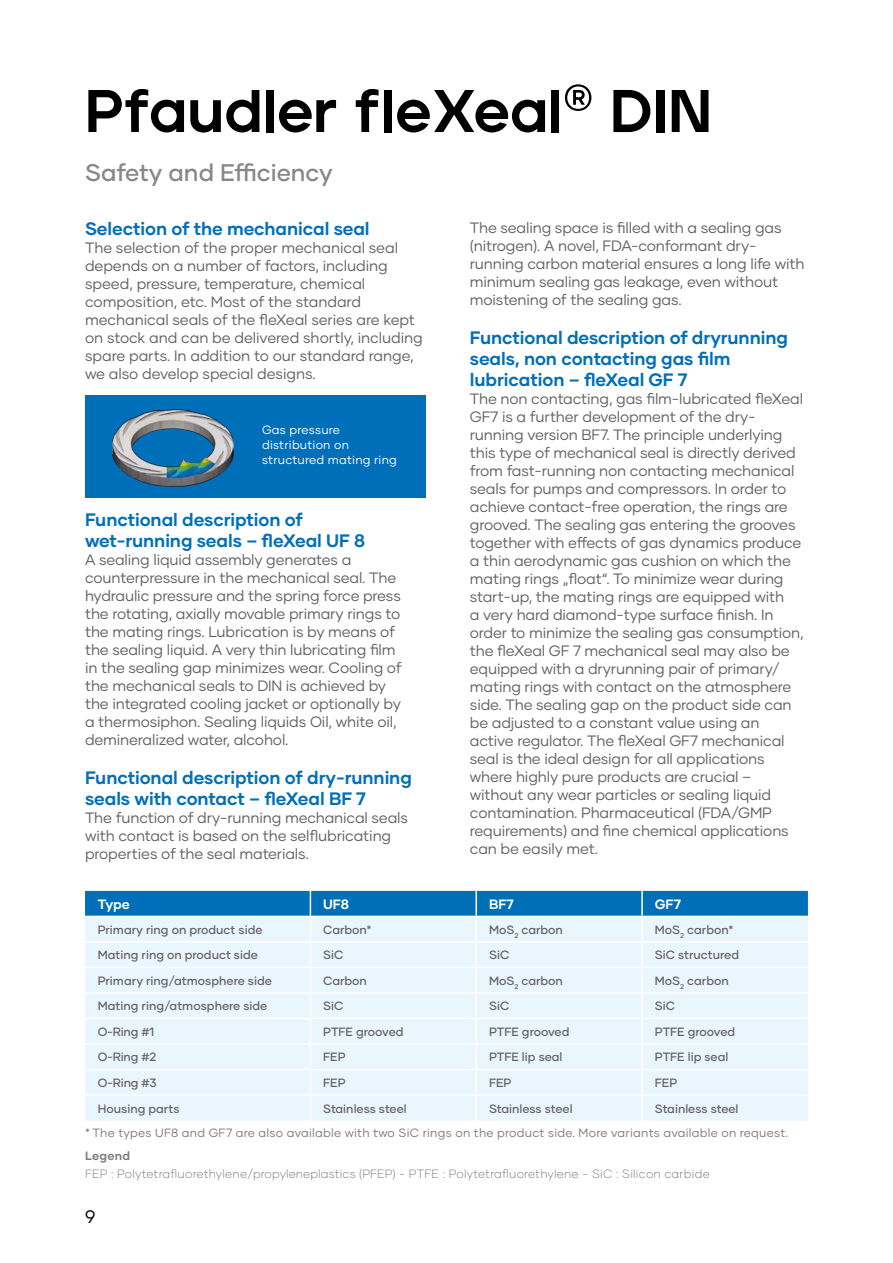
<style>
.page{position:relative;width:893px;height:1263px;background:#fff}
.page>*{position:absolute;margin:0;border:0;box-sizing:border-box;transform-origin:0 0}
.Heading_02{font:60px "Jeko Variable";color:#000}
.Sub_Headline1{font:500 24px "Gilmer";color:#878787}
.t1{font:700 18px/21px "Gilmer";letter-spacing:-.005em;color:#006fb9}
.t2{font:18px "Gilmer";color:#000}
.Fließtext{font:15px/18px "Gilmer";letter-spacing:-.01em;color:#646363}
.Tabelle_8pt_weiß{font:700 13.5px "Gilmer";color:#fff}
.Tabelle_8pt_weiß-2{font:500 12px "Gilmer";color:#646363}
.t3{font:12px "Gilmer";letter-spacing:.02em;color:#7d7d82}
.t4{font:300 12px "Gilmer";letter-spacing:.02em;color:#7d7d82}
.t5{font:12px "Gilmer";letter-spacing:.02em;color:#fff}
.t6{font:700 12px "Gilmer";letter-spacing:.02em;color:#7d7d82}
</style>
<div class="page">
<svg style="left:85px;top:891px;width:723px;height:229px;background:#d1e7f6"></svg>
<hr style="left:476px;top:1094px;width:166px;height:2px;background:#fff">
<hr style="left:475px;top:1096px;width:2px;height:24px;background:#fff">
<hr style="left:642px;top:1094px;width:166px;height:2px;background:#fff">
<hr style="left:641px;top:1096px;width:2px;height:24px;background:#fff">
<div style="left:85px;top:396px;width:340px;height:102px;background:#006fb9"></div>
<img style="left:112px;top:409px;width:122px;height:77px">
<p class="Heading_02" style="left:85px;top:74px;width:629px">Pfaudler fleXeal® DIN</p>
<p class="Sub_Headline1" style="left:85px;top:157px;width:249px">Safety and Efficiency</p>
<p class="t1" style="left:85px;top:218px;width:286px">Selection of the mechanical seal</p>
<p class="Fließtext" style="left:85px;top:239px;width:339px">The selection of the proper mechanical seal depends on a number of factors, including speed, pressure, temperature, chemical composition, etc. Most of the standard mechanical seals of the fleXeal series are kept on stock and can be delivered shortly, including spare parts. In addition to our standard range, we also develop special designs.</p>
<p class="Fließtext" style="left:470px;top:219px;width:336px">The sealing space is filled with a sealing gas (nitrogen). A novel, FDA-conformant dry&shy;running carbon material ensures a long life with minimum sealing gas leakage, even without moistening of the sealing gas.</p>
<p class="t1" style="left:470px;top:327px;width:320px">Functional description of dryrunning</p>
<p class="t1" style="left:470px;top:348px;width:262px">seals, non contacting gas film lubrication – fleXeal GF 7</p>
<p class="Fließtext" style="left:470px;top:390px;width:335px">The non contacting, gas film-lubricated fleXeal GF7 is a further development of the dry&shy;running version BF7. The principle underlying this type of mechanical seal is directly derived from fast-running non contacting mechanical seals for pumps and compressors. In order to achieve contact-free operation, the rings are grooved. The sealing gas entering the grooves together with effects of gas dynamics produce a thin aerodynamic gas cushion on which the mating rings „float“. To minimize wear during start-up, the mating rings are equipped with<br>a very hard diamond-type surface finish. In order to minimize the sealing gas consumption, the fleXeal GF 7 mechanical seal may also be equipped with a dryrunning pair of primary/ mating rings with contact on the atmosphere side. The sealing gap on the product side can be adjusted to a constant value using an</p>
<p class="Fließtext" style="left:470px;top:732px;width:321px">active regulator. The fleXeal GF7 mechanical seal is the ideal design for all applications where highly pure products are crucial – without any wear particles or sealing liquid contamination. Pharmaceutical (FDA/GMP requirements) and fine chemical applications can be easily met.</p>
<p class="t5" style="left:262px;top:422px;width:80px">Gas pressure</p>
<p class="t5" style="left:262px;top:437px;width:89px">distribution on</p>
<p class="t5" style="left:262px;top:452px;width:136px">structured mating ring</p>
<p class="t1" style="left:85px;top:509px;width:219px">Functional description of</p>
<p class="t1" style="left:85px;top:530px;width:282px">wet-running seals – fleXeal UF 8</p>
<p class="Fließtext" style="left:85px;top:551px;width:318px">A sealing liquid assembly generates a counterpressure in the mechanical seal. The hydraulic pressure and the spring force press the rotating, axially movable primary rings to the mating rings. Lubrication is by means of the sealing liquid. A very thin lubricating film in the sealing gap minimizes wear. Cooling of the mechanical seals to DIN is achieved by the integrated cooling jacket or optionally by a thermosiphon. Sealing liquids Oil, white oil, demineralized water, alcohol.</p>
<p class="t1" style="left:85px;top:767px;width:328px">Functional description of dry-running seals with contact – fleXeal BF 7</p>
<p class="Fließtext" style="left:85px;top:809px;width:325px">The function of dry-running mechanical seals with contact is based on the selflubricating properties of the seal materials.</p>
<p class="Tabelle_8pt_weiß" style="left:98px;top:896px;width:34px">Type</p>
<p class="Tabelle_8pt_weiß" style="left:323px;top:896px;width:27px">UF8</p>
<p class="Tabelle_8pt_weiß" style="left:489px;top:896px;width:26px">BF7</p>
<p class="Tabelle_8pt_weiß" style="left:655px;top:896px;width:28px">GF7</p>
<p class="Tabelle_8pt_weiß-2" style="left:98px;top:922px;width:166px">Primary ring on product side</p>
<p class="Tabelle_8pt_weiß-2" style="left:323px;top:922px;width:50px">Carbon*</p>
<p class="Tabelle_8pt_weiß-2" style="left:489px;top:922px;width:75px">MoS<sub>2</sub> carbon</p>
<p class="Tabelle_8pt_weiß-2" style="left:655px;top:922px;width:80px">MoS<sub>2</sub> carbon*</p>
<p class="Tabelle_8pt_weiß-2" style="left:98px;top:948px;width:162px">Mating ring on product side</p>
<p class="Tabelle_8pt_weiß-2" style="left:323px;top:948px;width:22px">SiC</p>
<p class="Tabelle_8pt_weiß-2" style="left:489px;top:948px;width:22px">SiC</p>
<p class="Tabelle_8pt_weiß-2" style="left:655px;top:948px;width:86px">SiC structured</p>
<p class="Tabelle_8pt_weiß-2" style="left:98px;top:973px;width:176px">Primary ring/atmosphere side</p>
<p class="Tabelle_8pt_weiß-2" style="left:323px;top:973px;width:45px">Carbon</p>
<p class="Tabelle_8pt_weiß-2" style="left:489px;top:973px;width:75px">MoS<sub>2</sub> carbon</p>
<p class="Tabelle_8pt_weiß-2" style="left:655px;top:973px;width:75px">MoS<sub>2</sub> carbon</p>
<p class="Tabelle_8pt_weiß-2" style="left:98px;top:999px;width:171px">Mating ring/atmosphere side</p>
<p class="Tabelle_8pt_weiß-2" style="left:323px;top:999px;width:22px">SiC</p>
<p class="Tabelle_8pt_weiß-2" style="left:489px;top:999px;width:22px">SiC</p>
<p class="Tabelle_8pt_weiß-2" style="left:655px;top:999px;width:22px">SiC</p>
<p class="Tabelle_8pt_weiß-2" style="left:98px;top:1024px;width:58px">O-Ring #1</p>
<p class="Tabelle_8pt_weiß-2" style="left:323px;top:1024px;width:82px">PTFE grooved</p>
<p class="Tabelle_8pt_weiß-2" style="left:489px;top:1024px;width:82px">PTFE grooved</p>
<p class="Tabelle_8pt_weiß-2" style="left:655px;top:1024px;width:82px">PTFE grooved</p>
<p class="Tabelle_8pt_weiß-2" style="left:98px;top:1050px;width:60px">O-Ring #2</p>
<p class="Tabelle_8pt_weiß-2" style="left:323px;top:1050px;width:24px">FEP</p>
<p class="Tabelle_8pt_weiß-2" style="left:489px;top:1050px;width:75px">PTFE lip seal</p>
<p class="Tabelle_8pt_weiß-2" style="left:655px;top:1050px;width:75px">PTFE lip seal</p>
<p class="Tabelle_8pt_weiß-2" style="left:98px;top:1075px;width:60px">O-Ring #3</p>
<p class="Tabelle_8pt_weiß-2" style="left:323px;top:1075px;width:24px">FEP</p>
<p class="Tabelle_8pt_weiß-2" style="left:489px;top:1075px;width:24px">FEP</p>
<p class="Tabelle_8pt_weiß-2" style="left:655px;top:1075px;width:24px">FEP</p>
<p class="Tabelle_8pt_weiß-2" style="left:98px;top:1101px;width:83px">Housing parts</p>
<p class="Tabelle_8pt_weiß-2" style="left:323px;top:1101px;width:85px">Stainless steel</p>
<p class="Tabelle_8pt_weiß-2" style="left:489px;top:1101px;width:85px">Stainless steel</p>
<p class="Tabelle_8pt_weiß-2" style="left:655px;top:1101px;width:85px">Stainless steel</p>
<p class="t3" style="left:85px;top:1125px;width:705px">* The types UF8 and GF7 are also available with two SiC rings on the product side. More variants available on request.</p>
<p class="t6" style="left:85px;top:1148px;width:47px">Legend</p>
<p class="t4" style="left:85px;top:1166px;width:626px">FEP : Polytetrafluorethylene/propyleneplastics (PFEP) - PTFE : Polytetrafluorethylene - SiC : Silicon carbide</p>
<p class="t2" style="left:85px;top:1206px;width:12px">9</p>
</div>
